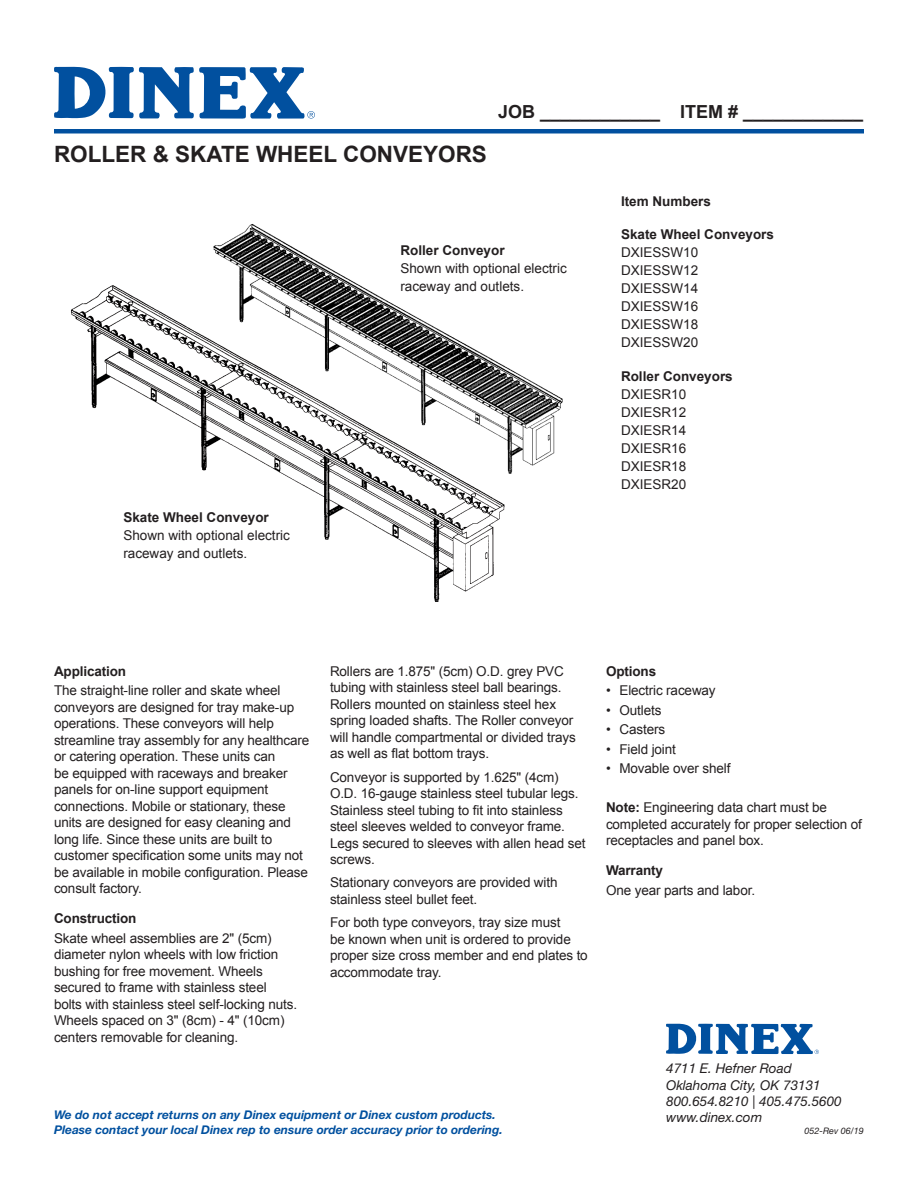
<style>
.page{position:relative;width:918px;height:1188px;background:#fff}
.page>*{position:absolute;margin:0;border:0;box-sizing:border-box;transform-origin:0 0}
.t1{font:700 22.5px "Arial";color:#231f20}
.t2{font:700 18px "Arial";color:#231f20}
.Body{font:13.5px/16.5px "Arial";letter-spacing:-.01em;color:#231f20}
.Item_Numbers-Text{font:13.5px/18px "Arial";color:#231f20}
.Item_Numbers-Head{font:700 13.5px "Arial";color:#231f20}
.t3{font:italic 13.5px "Helvetica Neue LT Std";color:#231f20}
.Body_Bullets{font:13.5px "Arial";letter-spacing:-.01em;color:#231f20}
.Head{font:700 13.5px "Arial";letter-spacing:-.01em;color:#231f20}
.t4{font:italic 700 12px/15px "Helvetica Neue LT Std";color:#01509f}
.t5{font:italic 9px "Helvetica Neue LT Std";color:#231f20}
.s1{font-weight:700}
</style>
<div class="page">
<img style="left:213px;top:224px;width:350px;height:250px">
<img style="left:71px;top:280px;width:438px;height:322px">
<div style="left:54px;top:129px;width:810px;height:5px;background:#01509f"></div>
<svg style="left:54px;top:66px;width:261px;height:53px"></svg>
<svg style="left:666px;top:1023px;width:153px;height:31px"></svg>
<p class="t1" style="left:54px;top:139px;width:434px">ROLLER &amp; SKATE WHEEL CONVEYORS</p>
<p class="t2" style="left:498px;top:100px;width:367px">JOB ____________ ITEM # ____________</p>
<p class="Item_Numbers-Head" style="left:123px;top:508px;width:147px">Skate Wheel Conveyor</p>
<p class="Item_Numbers-Text" style="left:123px;top:526px;width:168px">Shown with optional electric raceway and outlets.</p>
<p class="Item_Numbers-Head" style="left:400px;top:241px;width:106px">Roller Conveyor</p>
<p class="Item_Numbers-Text" style="left:400px;top:259px;width:168px">Shown with optional electric raceway and outlets.</p>
<p class="Item_Numbers-Head" style="left:621px;top:193px;width:92px">Item Numbers</p>
<p class="Item_Numbers-Head" style="left:621px;top:225px;width:155px">Skate Wheel Conveyors</p>
<p class="Item_Numbers-Text" style="left:621px;top:243px;width:79px">DXIESSW10</p>
<p class="Item_Numbers-Text" style="left:621px;top:261px;width:79px">DXIESSW12</p>
<p class="Item_Numbers-Text" style="left:621px;top:279px;width:79px">DXIESSW14</p>
<p class="Item_Numbers-Text" style="left:621px;top:297px;width:79px">DXIESSW16</p>
<p class="Item_Numbers-Text" style="left:621px;top:315px;width:79px">DXIESSW18</p>
<p class="Item_Numbers-Text" style="left:621px;top:333px;width:79px">DXIESSW20</p>
<p class="Item_Numbers-Head" style="left:621px;top:367px;width:113px">Roller Conveyors</p>
<p class="Item_Numbers-Text" style="left:621px;top:385px;width:67px">DXIESR10</p>
<p class="Item_Numbers-Text" style="left:621px;top:403px;width:67px">DXIESR12</p>
<p class="Item_Numbers-Text" style="left:621px;top:421px;width:67px">DXIESR14</p>
<p class="Item_Numbers-Text" style="left:621px;top:439px;width:67px">DXIESR16</p>
<p class="Item_Numbers-Text" style="left:621px;top:457px;width:67px">DXIESR18</p>
<p class="Item_Numbers-Text" style="left:621px;top:475px;width:67px">DXIESR20</p>
<p class="Head" style="left:54px;top:662px;width:74px">Application</p>
<p class="Body" style="left:54px;top:682px;width:257px">The straight-line roller and skate wheel conveyors are designed for tray make‑up operations. These conveyors will help streamline tray assembly for any healthcare or catering operation. These units can<br>be equipped with raceways and breaker panels for on-line support equipment connections. Mobile or stationary, these units are designed for easy cleaning and long life. Since these units are built to customer specification some units may not be available in mobile configuration. Please consult factory.</p>
<p class="Head" style="left:54px;top:910px;width:84px">Construction</p>
<p class="Body" style="left:54px;top:930px;width:245px">Skate wheel assemblies are 2" (5cm) diameter nylon wheels with low friction bushing for free movement. Wheels secured to frame with stainless steel bolts with stainless steel self-locking nuts.<br>Wheels spaced on 3" (8cm) - 4" (10cm) centers removable for cleaning.</p>
<p class="Body" style="left:330px;top:663px;width:247px">Rollers are 1.875" (5cm) O.D. grey PVC tubing with stainless steel ball bearings.<br>Rollers mounted on stainless steel hex spring loaded shafts. The Roller conveyor will handle compartmental or divided trays as well as flat bottom trays.</p>
<p class="Body" style="left:330px;top:769px;width:257px">Conveyor is supported by 1.625" (4cm)<br>O.D. 16-gauge stainless steel tubular legs.<br>Stainless steel tubing to fit into stainless steel sleeves welded to conveyor frame.<br>Legs secured to sleeves with allen head set screws.</p>
<p class="Body" style="left:330px;top:874px;width:229px">Stationary conveyors are provided with stainless steel bullet feet.</p>
<p class="Body" style="left:330px;top:914px;width:259px">For both type conveyors, tray size must<br>be known when unit is ordered to provide proper size cross member and end plates to accommodate tray.</p>
<p class="t4" style="left:54px;top:1107px;width:450px">We do not accept returns on any Dinex equipment or Dinex custom products.<br>Please contact your local Dinex rep to ensure order accuracy prior to ordering.</p>
<p class="Head" style="left:606px;top:662px;width:52px">Options</p>
<p class="Body_Bullets" style="left:606px;top:682px;width:111px">• Electric raceway</p>
<p class="Body_Bullets" style="left:606px;top:701px;width:57px">• Outlets</p>
<p class="Body_Bullets" style="left:606px;top:721px;width:61px">• Casters</p>
<p class="Body_Bullets" style="left:606px;top:740px;width:71px">• Field joint</p>
<p class="Body_Bullets" style="left:606px;top:760px;width:126px">• Movable over shelf</p>
<p class="Body" style="left:606px;top:799px;width:258px"><span class="s1">Note:</span> Engineering data chart must be completed accurately for proper selection of receptacles and panel box.</p>
<p class="Head" style="left:606px;top:862px;width:59px">Warranty</p>
<p class="Body" style="left:606px;top:882px;width:151px">One year parts and labor.</p>
<p class="t3" style="left:666px;top:1060px;width:127px">4711 E. Hefner Road</p>
<p class="t3" style="left:666px;top:1077px;width:156px">Oklahoma City, OK 73131</p>
<p class="t3" style="left:666px;top:1093px;width:177px">800.654.8210 | 405.475.5600</p>
<p class="t3" style="left:666px;top:1109px;width:97px">www.dinex.com</p>
<p class="t5" style="left:805px;top:1125px;width:61px">052-Rev 06/19</p>
</div>
